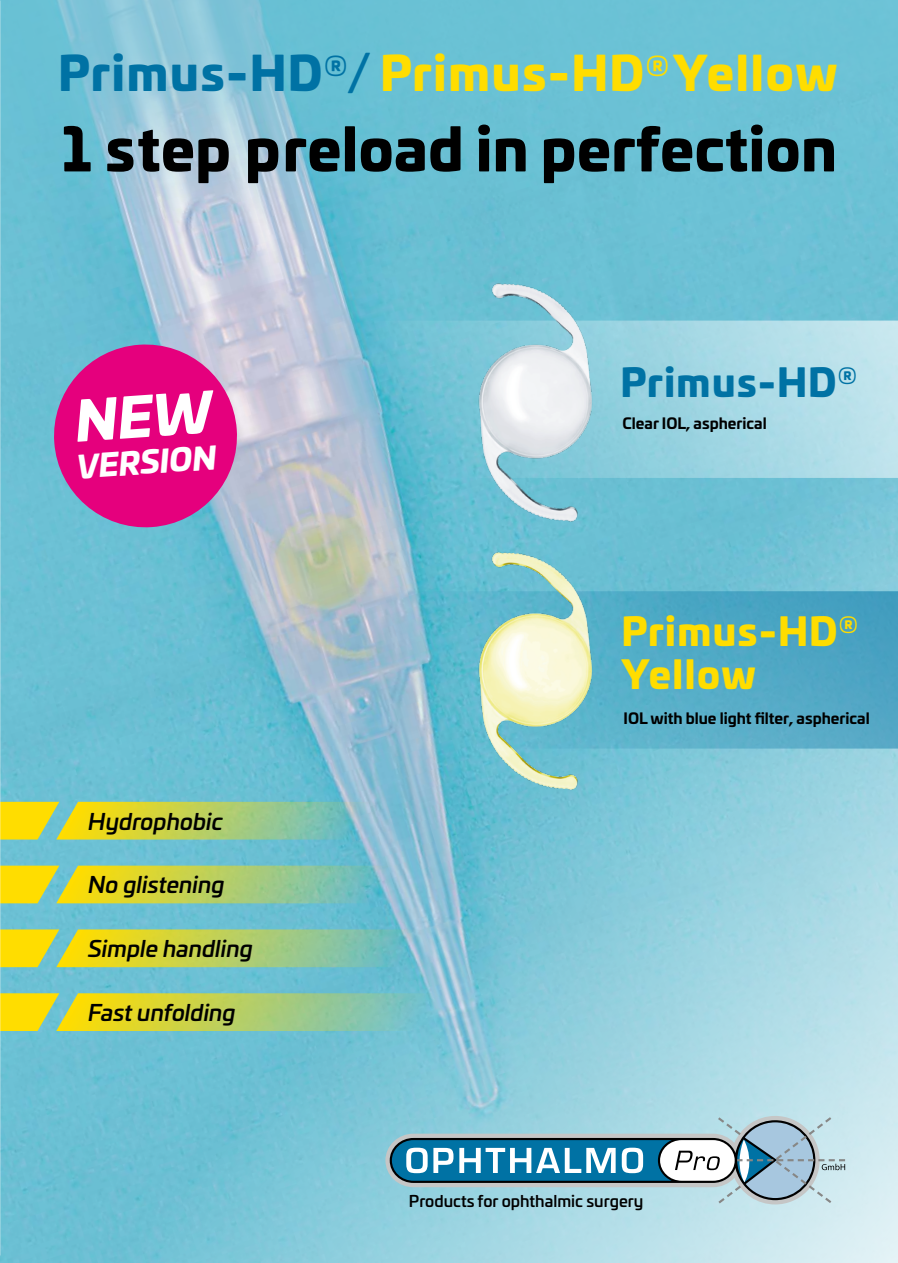
<style>
.page{position:relative;width:898px;height:1263px;background:#fff}
.page>*{position:absolute;margin:0;border:0;box-sizing:border-box;transform-origin:0 0}
.t1{font:900 57.75px "Univia Pro";letter-spacing:.01em;color:#000}
.t2{font:900 46.35px "Univia Pro";letter-spacing:.04em;color:#fd0}
.t3{font:900 37.95px/43.3px "Univia Pro";letter-spacing:.04em;color:#fd0}
.t4{font:900 37.95px "Univia Pro";letter-spacing:.04em;color:#0072a4}
.t5{font:italic 900 30.75px "Univia Pro";color:#fff}
.t6{font:italic 500 22.35px "Univia Pro";color:#000}
.t7{font:500 15.75px "Univia Pro";color:#000}
.t8{font:700 15px "Univia Pro";color:#000}
.s1{color:#0072a4}
</style>
<div class="page">
<img style="left:0;top:255px;width:897px;height:1008px">
<svg style="left:342px;top:321px;width:555px;height:157px;background:#9ed2e1"></svg>
<svg style="left:380px;top:591px;width:517px;height:157px;background:#5babc7"></svg>
<svg style="left:0;top:0;width:897px;height:255px;background:#76c2d6"></svg>
<img style="left:426px;top:556px;width:217px;height:268px">
<img style="left:426px;top:249px;width:217px;height:307px">
<svg style="left:0;top:929px;width:426px;height:38px;background:#b6cd65"></svg>
<svg style="left:0;top:993px;width:442px;height:38px;background:#b8ce66"></svg>
<svg style="left:0;top:866px;width:396px;height:37px;background:#b8ce64"></svg>
<svg style="left:0;top:802px;width:378px;height:37px;background:#bace64"></svg>
<svg style="left:385px;top:1116px;width:459px;height:95px;background:#8ab8c8"></svg>
<svg style="left:51px;top:341px;width:189px;height:190px;background:#cc3494"></svg>
<h2 class="t2" style="left:58px;top:35px;width:780px"><span class="s1">Primus-HD</span><sup>®</sup><span class="s1">/</span> Primus-HD<sup>®</sup> Yellow</h2>
<h1 class="t1" style="left:62px;top:102px;width:776px">1 step preload in perfection</h1>
<h3 class="t5" style="left:75px;top:442px;width:141px;rotate:-4deg">VERSION</h3>
<h3 class="t6" style="left:88px;top:804px;width:136px">Hydrophobic</h3>
<h3 class="t6" style="left:88px;top:868px;width:138px">No glistening</h3>
<h3 class="t6" style="left:88px;top:932px;width:166px">Simple handling</h3>
<h3 class="t6" style="left:88px;top:995px;width:149px">Fast unfolding</h3>
<h3 class="t4" style="left:620px;top:351px;width:237px">Primus-HD<sup>®</sup></h3>
<p class="t8" style="left:622px;top:412px;width:146px">Clear IOL, aspherical</p>
<h3 class="t3" style="left:621px;top:607px;width:237px">Primus-HD<sup>®<br></sup>Yellow</h3>
<p class="t8" style="left:623px;top:707px;width:247px">IOL with blue light filter, aspherical</p>
<p class="t7" style="left:409px;top:1188px;width:236px">Products for ophthalmic surgery</p>
</div>
